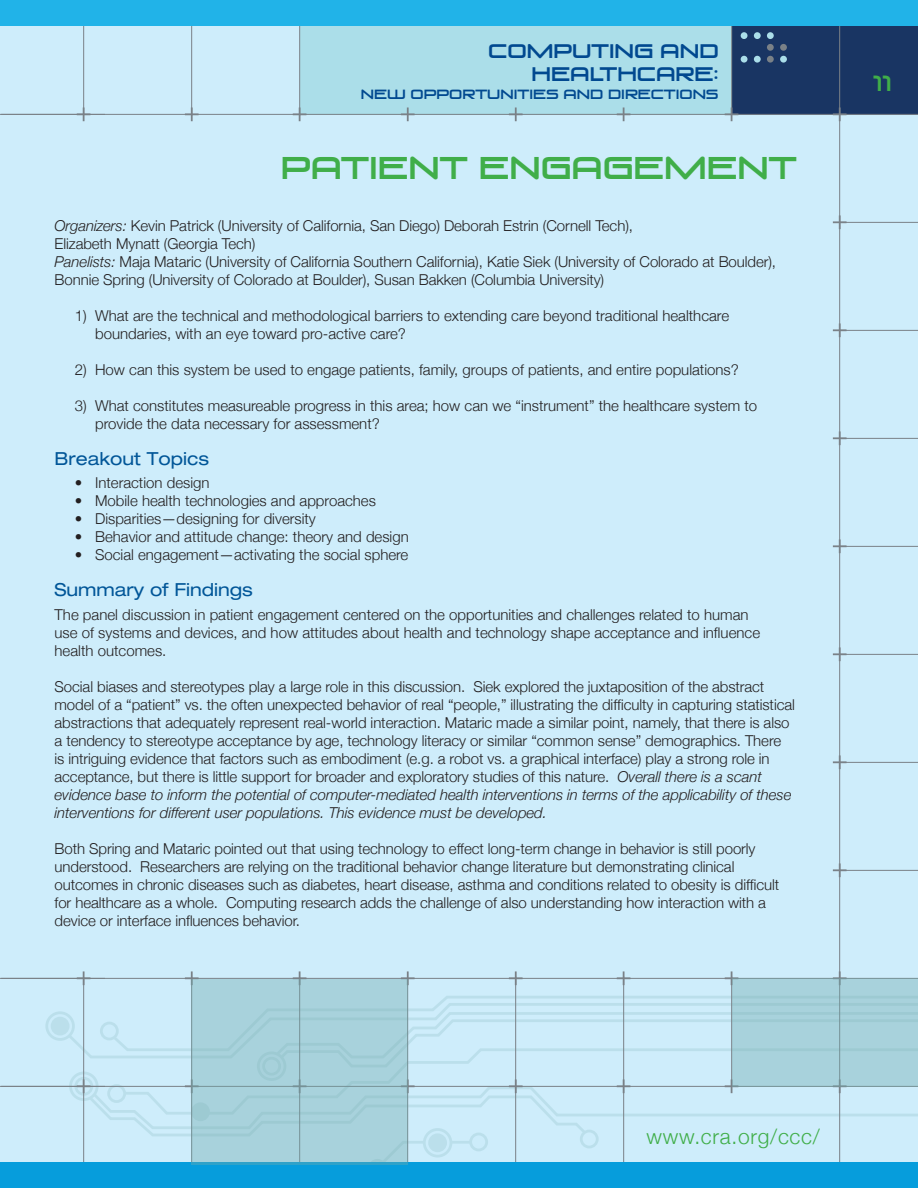
<style>
.page{position:relative;width:918px;height:1188px;background:#ceedfb}
.page>*{position:absolute;margin:0;border:0;box-sizing:border-box;transform-origin:0 0}
.t1{font:30px "Venus Rising";color:#40ae49}
.t2{font:300 21px "Helvetica Neue";letter-spacing:.035em;color:#40ae49}
.t3{font:21px "Venus Rising";color:#40ae49}
.t4{font:18.75px/22.5px "Venus Rising";color:#014990;text-align:right}
.t5{font:expanded 18px "Helvetica Neue";color:#015698}
.t6{font:300 15px/18px "Helvetica Neue";letter-spacing:-.005em;color:#231f20}
.t7{font:12.75px "Venus Rising";color:#014990}
.s1{font-style:italic}
</style>
<div class="page">
<div style="left:300px;top:16px;width:434px;height:98px;background:#abdee9"></div>
<svg style="left:55px;top:994px;width:863px;height:168px"></svg>
<div style="left:101px;top:1023px;width:16px;height:16px;background:#ccecfa;border-radius:50%"></div>
<div style="left:100px;top:1022px;width:19px;height:18px;border:3px solid #70aaae;border-radius:50%"></div>
<div style="left:109px;top:1086px;width:16px;height:16px;background:#ccecfa;border-radius:50%"></div>
<div style="left:107px;top:1084px;width:19px;height:19px;border:3px solid #70aaae;border-radius:50%"></div>
<svg style="left:47px;top:1013px;width:26px;height:26px"></svg>
<div style="left:45px;top:1011px;width:30px;height:30px;border:3px solid #70aaae;border-radius:50%"></div>
<div style="left:52px;top:1018px;width:16px;height:16px;background:#bbdfeb;border-radius:50%"></div>
<div style="left:51px;top:1017px;width:19px;height:19px;border:3px solid #70aaae;border-radius:50%"></div>
<svg style="left:424px;top:1129px;width:27px;height:27px"></svg>
<div style="left:423px;top:1128px;width:29px;height:30px;border:3px solid #70aaae;border-radius:50%"></div>
<div style="left:430px;top:1135px;width:16px;height:16px;background:#bbdfeb;border-radius:50%"></div>
<div style="left:428px;top:1133px;width:19px;height:19px;border:3px solid #70aaae;border-radius:50%"></div>
<svg style="left:70px;top:1073px;width:27px;height:27px"></svg>
<div style="left:69px;top:1072px;width:30px;height:29px;border:3px solid #70aaae;border-radius:50%"></div>
<div style="left:74px;top:1077px;width:19px;height:19px;border:3px solid #70aaae;border-radius:50%"></div>
<div style="left:471px;top:1134px;width:16px;height:16px;background:#ccecfa;border-radius:50%"></div>
<div style="left:469px;top:1133px;width:19px;height:18px;border:3px solid #70aaae;border-radius:50%"></div>
<div style="left:580px;top:1130px;width:19px;height:18px;border:3px solid #70aaae;border-radius:50%"></div>
<div style="left:732px;top:6px;width:186px;height:108px;background:#193563"></div>
<div style="left:741px;top:32px;width:7px;height:7px;background:#abdee9;border-radius:50%"></div>
<div style="left:741px;top:56px;width:7px;height:7px;background:#abdee9;border-radius:50%"></div>
<div style="left:754px;top:32px;width:7px;height:7px;background:#abdee9;border-radius:50%"></div>
<div style="left:754px;top:56px;width:7px;height:7px;background:#abdee9;border-radius:50%"></div>
<div style="left:767px;top:44px;width:7px;height:7px;background:#7a8187;border-radius:50%"></div>
<div style="left:767px;top:32px;width:7px;height:7px;background:#abdee9;border-radius:50%"></div>
<div style="left:767px;top:56px;width:7px;height:7px;background:#7a8187;border-radius:50%"></div>
<div style="left:780px;top:44px;width:7px;height:7px;background:#7a8187;border-radius:50%"></div>
<div style="left:780px;top:56px;width:7px;height:7px;background:#abdee9;border-radius:50%"></div>
<hr style="left:83px;top:0;width:1px;height:115px;background:#7a8187">
<hr style="left:191px;top:0;width:1px;height:116px;background:#7a8187">
<hr style="left:299px;top:0;width:1px;height:116px;background:#7a8187">
<hr style="left:731px;top:0;width:1px;height:115px;background:#7a8187">
<hr style="left:1px;top:114px;width:917px;height:1px;background:#7a8187">
<hr style="left:839px;top:222px;width:79px;height:1px;background:#7a8187">
<hr style="left:839px;top:330px;width:79px;height:1px;background:#7a8187">
<hr style="left:840px;top:438px;width:78px;height:1px;background:#7a8187">
<hr style="left:840px;top:546px;width:78px;height:1px;background:#7a8187">
<hr style="left:840px;top:654px;width:78px;height:1px;background:#7a8187">
<hr style="left:839px;top:762px;width:79px;height:1px;background:#7a8187">
<hr style="left:840px;top:870px;width:78px;height:1px;background:#7a8187">
<hr style="left:1px;top:978px;width:917px;height:1px;background:#7a8187">
<hr style="left:1px;top:1086px;width:917px;height:1px;background:#7a8187">
<svg style="left:77px;top:107px;width:13px;height:14px"></svg>
<svg style="left:185px;top:107px;width:14px;height:14px"></svg>
<svg style="left:293px;top:107px;width:13px;height:14px"></svg>
<svg style="left:401px;top:107px;width:14px;height:14px"></svg>
<svg style="left:509px;top:107px;width:14px;height:14px"></svg>
<svg style="left:617px;top:107px;width:13px;height:14px"></svg>
<svg style="left:725px;top:107px;width:13px;height:14px"></svg>
<svg style="left:833px;top:107px;width:14px;height:14px"></svg>
<svg style="left:833px;top:215px;width:14px;height:14px"></svg>
<svg style="left:833px;top:323px;width:14px;height:14px"></svg>
<svg style="left:833px;top:431px;width:14px;height:14px"></svg>
<svg style="left:833px;top:539px;width:14px;height:14px"></svg>
<svg style="left:833px;top:647px;width:14px;height:14px"></svg>
<svg style="left:833px;top:755px;width:14px;height:14px"></svg>
<svg style="left:833px;top:863px;width:14px;height:14px"></svg>
<svg style="left:77px;top:1079px;width:13px;height:14px"></svg>
<svg style="left:185px;top:1079px;width:6px;height:14px"></svg>
<svg style="left:408px;top:1079px;width:7px;height:14px"></svg>
<svg style="left:509px;top:1079px;width:14px;height:14px"></svg>
<svg style="left:617px;top:1079px;width:13px;height:14px"></svg>
<svg style="left:725px;top:1079px;width:13px;height:14px"></svg>
<svg style="left:833px;top:1086px;width:14px;height:7px"></svg>
<hr style="left:191px;top:977px;width:1px;height:211px;background:#7a8187">
<hr style="left:515px;top:976px;width:1px;height:212px;background:#7a8187">
<hr style="left:623px;top:976px;width:1px;height:212px;background:#7a8187">
<hr style="left:731px;top:977px;width:1px;height:110px;background:#7a8187">
<hr style="left:839px;top:0;width:1px;height:1188px;background:#7a8187">
<hr style="left:83px;top:977px;width:1px;height:211px;background:#7a8187">
<svg style="left:77px;top:971px;width:13px;height:14px"></svg>
<svg style="left:185px;top:971px;width:14px;height:14px"></svg>
<svg style="left:293px;top:971px;width:13px;height:7px"></svg>
<svg style="left:401px;top:971px;width:14px;height:14px"></svg>
<svg style="left:509px;top:971px;width:14px;height:14px"></svg>
<svg style="left:617px;top:971px;width:13px;height:14px"></svg>
<svg style="left:725px;top:971px;width:13px;height:14px"></svg>
<svg style="left:833px;top:971px;width:14px;height:7px"></svg>
<div style="left:0;top:1162px;width:918px;height:26px;background:#069ddc"></div>
<div style="left:0;top:0;width:918px;height:26px;background:#21b3e8"></div>
<hr style="left:0;top:114px;width:105px;height:1px;background:#7a8187">
<hr style="left:0;top:978px;width:105px;height:1px;background:#7a8187">
<hr style="left:0;top:1086px;width:105px;height:1px;background:#7a8187">
<div style="left:192px;top:979px;width:216px;height:186px;background:#a8d2dc"></div>
<div style="left:732px;top:978px;width:186px;height:108px;background:#a8d2dc"></div>
<p class="t4" style="left:488px;top:40px;width:232px">COMPUTING AND<br>HEALTHCARE:</p>
<p class="t7" style="left:361px;top:87px;width:359px">NEW OPPORTUNITIES AND DIRECTIONS</p>
<h1 class="t1" style="left:281px;top:150px;width:517px">PATIENT ENGAGEMENT</h1>
<p class="t6" style="left:55px;top:216px;width:723px"><span class="s1">Organizers:</span> Kevin Patrick (University of California, San Diego) Deborah Estrin (Cornell Tech),<br>Elizabeth Mynatt (Georgia Tech)<br><span class="s1">Panelists:</span> Maja Mataric (University of California Southern California), Katie Siek (University of Colorado at Boulder), Bonnie Spring (University of Colorado at Boulder), Susan Bakken (Columbia University)</p>
<p class="t6" style="left:95px;top:306px;width:636px;text-indent:-20px">1) What are the technical and methodological barriers to extending care beyond traditional healthcare boundaries, with an eye toward pro-active care?</p>
<p class="t6" style="left:75px;top:360px;width:665px">2) How can this system be used to engage patients, family, groups of patients, and entire populations?</p>
<p class="t6" style="left:95px;top:396px;width:664px;text-indent:-20px">3) What constitutes measureable progress in this area; how can we “instrument” the healthcare system to provide the data necessary for assessment?</p>
<p class="t5" style="left:55px;top:448px;width:156px">Breakout Topics</p>
<p class="t6" style="left:75px;top:473px;width:136px">• Interaction design</p>
<p class="t6" style="left:75px;top:491px;width:303px">• Mobile health technologies and approaches</p>
<p class="t6" style="left:75px;top:509px;width:243px">• Disparities—designing for diversity</p>
<p class="t6" style="left:75px;top:527px;width:335px">• Behavior and attitude change: theory and design</p>
<p class="t6" style="left:75px;top:545px;width:335px">• Social engagement—activating the social sphere</p>
<p class="t5" style="left:55px;top:579px;width:200px">Summary of Findings</p>
<p class="t6" style="left:55px;top:605px;width:707px">The panel discussion in patient engagement centered on the opportunities and challenges related to human use of systems and devices, and how attitudes about health and technology shape acceptance and influence health outcomes.</p>
<p class="t6" style="left:55px;top:677px;width:742px">Social biases and stereotypes play a large role in this discussion. Siek explored the juxtaposition of the abstract model of a “patient” vs. the often unexpected behavior of real “people,” illustrating the difficulty in capturing statistical abstractions that adequately represent real-world interaction. Mataric made a similar point, namely, that there is also a tendency to stereotype acceptance by age, technology literacy or similar “common sense” demographics. There<br>is intriguing evidence that factors such as embodiment (e.g. a robot vs. a graphical interface) play a strong role in acceptance, but there is little support for broader and exploratory studies of this nature. <span class="s1">Overall there is a scant evidence base to inform the potential of computer-mediated health interventions in terms of the applicability of these interventions for different user populations. This evidence must be developed.</span></p>
<p class="t6" style="left:55px;top:839px;width:726px">Both Spring and Mataric pointed out that using technology to effect long-term change in behavior is still poorly understood. Researchers are relying on the traditional behavior change literature but demonstrating clinical outcomes in chronic diseases such as diabetes, heart disease, asthma and conditions related to obesity is difficult for healthcare as a whole. Computing research adds the challenge of also understanding how interaction with a device or interface influences behavior.</p>
<h2 class="t3" style="left:873px;top:71px;width:21px">11</h2>
<h2 class="t2" style="left:647px;top:1120px;width:175px">www.cra.org/ccc/</h2>
</div>
